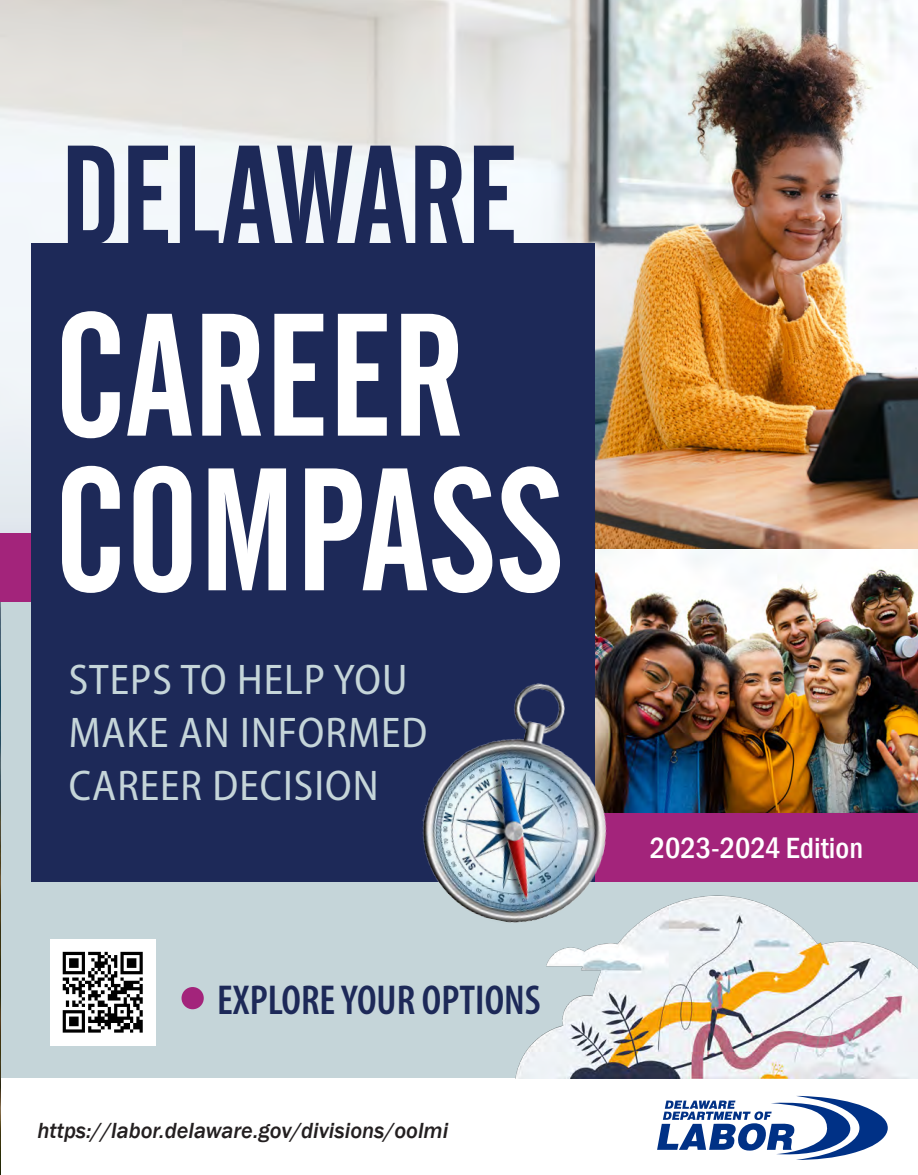
<style>
.page{position:relative;width:918px;height:1175px;background:#fff}
.page>*{position:absolute;margin:0;border:0;box-sizing:border-box;transform-origin:0 0}
.t1{font:172.5px/154.5px "Alternate Gothic No 2 BT";color:#fff}
.t2{font:140.4px "Alternate Gothic No 2 BT";color:#1d2958}
.t3{font:43.05px/52.8px "Myriad Variable Concept";letter-spacing:.025em;color:#c5d5d9}
.t4{font:600 condensed 42px "Myriad Pro";color:#1d2958}
.t5{font:500 condensed 30px "Franklin Gothic";color:#fff}
.t6{font:italic 500 22.5px "Franklin Gothic";color:#231f20}
</style>
<div class="page">
<div style="left:0;top:533px;width:918px;height:545px;background:#c5d5d9"></div>
<img style="left:595px;top:548px;width:323px;height:264px">
<img style="left:0;top:602px;width:1px;height:572px">
<img style="left:0;top:0;width:918px;height:548px">
<div style="left:568px;top:812px;width:350px;height:69px;background:#a3247b"></div>
<div style="left:0;top:533px;width:61px;height:69px;background:#a3247b"></div>
<div style="left:31px;top:243px;width:564px;height:638px;background:#1d2958"></div>
<img style="left:50px;top:940px;width:106px;height:105px">
<img style="left:515px;top:881px;width:403px;height:197px">
<div style="left:182px;top:987px;width:22px;height:22px;background:#a3247b;border-radius:50%"></div>
<svg style="left:657px;top:1095px;width:231px;height:64px"></svg>
<img style="left:406px;top:665px;width:230px;height:275px">
<p class="t2" style="left:60px;top:118px;width:459px">DELAWARE</p>
<p class="t1" style="left:55px;top:301px;width:510px">CAREER<br>COMPASS</p>
<p class="t3" style="left:69px;top:653px;width:360px">STEPS TO HELP YOU<br>MAKE AN INFORMED<br>CAREER DECISION</p>
<p class="t4" style="left:217px;top:974px;width:325px">EXPLORE YOUR OPTIONS</p>
<p class="t6" style="left:37px;top:1116px;width:412px">https://labor.delaware.gov/divisions/oolmi</p>
<p class="t5" style="left:650px;top:828px;width:215px">2023-2024 Edition</p>
</div>
